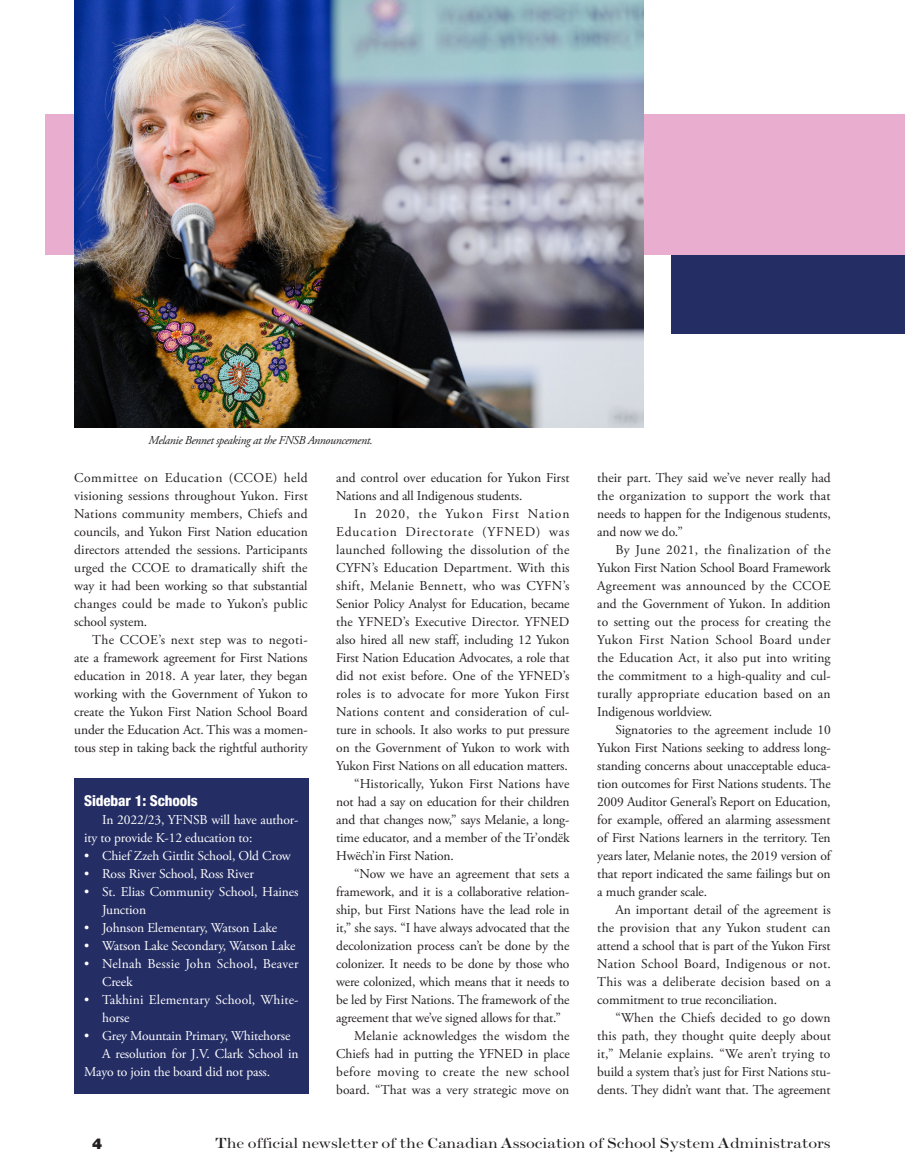
<style>
.page{position:relative;width:905px;height:1175px;background:#fff}
.page>*{position:absolute;margin:0;border:0;box-sizing:border-box;transform-origin:0 0}
.t1{font:15px "Scotch Roman";letter-spacing:-.01em;color:#231f20;scale:1.15 1}
.subheads{font:800 condensed 15px "Helvetica Neue";letter-spacing:-.01em;color:#fff}
.t2{font:900 15px "Helvetica Neue";color:#231f20}
.t3{font:13.5px/18px "Adobe Garamond Pro";letter-spacing:-.01em;color:#231f20;text-align:justify}
.t4{font:13.5px/18px "Adobe Garamond Pro";letter-spacing:-.01em;color:#fff}
.t5{font:13.5px/18px "Adobe Garamond Pro";letter-spacing:.01em;color:#fff}
.t6{font:13.5px/18px "Adobe Garamond Pro";letter-spacing:.02em;color:#fff}
.captions{font:italic 12px "Adobe Garamond Pro";letter-spacing:-.03em;color:#231f20}
</style>
<div class="page">
<div style="left:671px;top:243px;width:233px;height:90px;background:#242d64"></div>
<div style="left:46px;top:114px;width:858px;height:140px;background:#e9adcf"></div>
<div style="left:74px;top:778px;width:234px;height:316px;background:#242d64"></div>
<img style="left:74px;top:0;width:570px;height:428px">
<p class="captions" style="left:148px;top:432px;width:226px">Melanie Bennet speaking at the FNSB Announcement.</p>
<p class="t3" style="left:74px;top:469px;width:235px">Committee on Education (CCOE) held visioning sessions throughout Yukon. First Nations community members, Chiefs and councils, and Yukon First Nation education directors attended the sessions. Participants urged the CCOE to dramatically shift the way it had been working so that substantial changes could be made to Yukon’s public school system.</p>
<p class="t3" style="left:74px;top:631px;width:235px;text-indent:18px">The CCOE’s next step was to negoti&shy;ate a framework agreement for First Nations education in 2018. A year later, they began working with the Government of Yukon to create the Yukon First Nation School Board under the Education Act. This was a momen&shy;tous step in taking back the rightful authority</p>
<p class="subheads" style="left:84px;top:791px;width:115px">Sidebar 1: Schools</p>
<p class="t4" style="left:84px;top:811px;width:216px;text-indent:18px">In 2022/23, YFNSB will have author&shy;ity to provide K-12 education to:</p>
<p class="t4" style="left:84px;top:847px;width:208px">• Chief Zzeh Gittlit School, Old Crow</p>
<p class="t4" style="left:84px;top:865px;width:171px">• Ross River School, Ross River</p>
<p class="t4" style="left:102px;top:883px;width:198px;text-indent:-18px">• St. Elias Community School, Haines<br>Junction</p>
<p class="t4" style="left:84px;top:919px;width:194px">• Johnson Elementary, Watson Lake</p>
<p class="t4" style="left:84px;top:937px;width:213px">• Watson Lake Secondary, Watson Lake</p>
<p class="t6" style="left:102px;top:955px;width:198px;text-indent:-18px">• Nelnah Bessie John School, Beaver<br>Creek</p>
<p class="t5" style="left:102px;top:991px;width:198px;text-indent:-18px">• Takhini Elementary School, White&shy;horse</p>
<p class="t4" style="left:84px;top:1027px;width:208px">• Grey Mountain Primary, Whitehorse</p>
<p class="t4" style="left:84px;top:1045px;width:216px;text-indent:18px">A resolution for J.V. Clark School in<br>Mayo to join the board did not pass.</p>
<p class="t3" style="left:336px;top:469px;width:235px">and control over education for Yukon First<br>Nations and all Indigenous students.</p>
<p class="t3" style="left:336px;top:505px;width:235px;text-indent:18px">In 2020, the Yukon First Nation Education Directorate (YFNED) was launched following the dissolution of the CYFN’s Education Department. With this shift, Melanie Bennett, who was CYFN’s Senior Policy Analyst for Education, became the YFNED’s Executive Director. YFNED also hired all new staff, including 12 Yukon First Nation Education Advocates, a role that did not exist before. One of the YFNED’s roles is to advocate for more Yukon First Nations content and consideration of cul&shy;ture in schools. It also works to put pressure on the Government of Yukon to work with Yukon First Nations on all education matters.</p>
<p class="t3" style="left:336px;top:775px;width:235px;text-indent:18px">“Historically, Yukon First Nations have not had a say on education for their children and that changes now,” says Melanie, a long&shy;time educator, and a member of the Tr’ondëk Hwëch’in First Nation.</p>
<p class="t3" style="left:336px;top:865px;width:235px;text-indent:18px">“Now we have an agreement that sets a framework, and it is a collaborative relation&shy;ship, but First Nations have the lead role in it,” she says. “I have always advocated that the decolonization process can’t be done by the colonizer. It needs to be done by those who were colonized, which means that it needs to be led by First Nations. The framework of the agreement that we’ve signed allows for that.”</p>
<p class="t3" style="left:336px;top:1027px;width:235px;text-indent:18px">Melanie acknowledges the wisdom the Chiefs had in putting the YFNED in place before moving to create the new school board. “That was a very strategic move on</p>
<p class="t3" style="left:597px;top:469px;width:235px">their part. They said we’ve never really had the organization to support the work that needs to happen for the Indigenous students, and now we do.”</p>
<p class="t3" style="left:597px;top:541px;width:235px;text-indent:18px">By June 2021, the finalization of the Yukon First Nation School Board Framework Agreement was announced by the CCOE and the Government of Yukon. In addition to setting out the process for creating the Yukon First Nation School Board under the Education Act, it also put into writing the commitment to a high-quality and cul&shy;turally appropriate education based on an Indigenous worldview.</p>
<p class="t3" style="left:597px;top:721px;width:235px;text-indent:18px">Signatories to the agreement include 10<br>Yukon First Nations seeking to address long&shy;standing concerns about unacceptable educa&shy;tion outcomes for First Nations students. The 2009 Auditor General’s Report on Education, for example, offered an alarming assessment of First Nations learners in the territory. Ten years later, Melanie notes, the 2019 version of that report indicated the same failings but on a much grander scale.</p>
<p class="t3" style="left:597px;top:901px;width:235px;text-indent:18px">An important detail of the agreement is the provision that any Yukon student can attend a school that is part of the Yukon First Nation School Board, Indigenous or not.<br>This was a deliberate decision based on a commitment to true reconciliation.</p>
<p class="t3" style="left:597px;top:1009px;width:235px;text-indent:18px">“When the Chiefs decided to go down this path, they thought quite deeply about it,” Melanie explains. “We aren’t trying to build a system that’s just for First Nations stu&shy;dents. They didn’t want that. The agreement</p>
<p class="t2" style="left:92px;top:1134px;width:12px">4</p>
<p class="t1" style="left:215px;top:1134px;width:537px">The official newsletter of the Canadian Association of School System Administrators</p>
</div>
